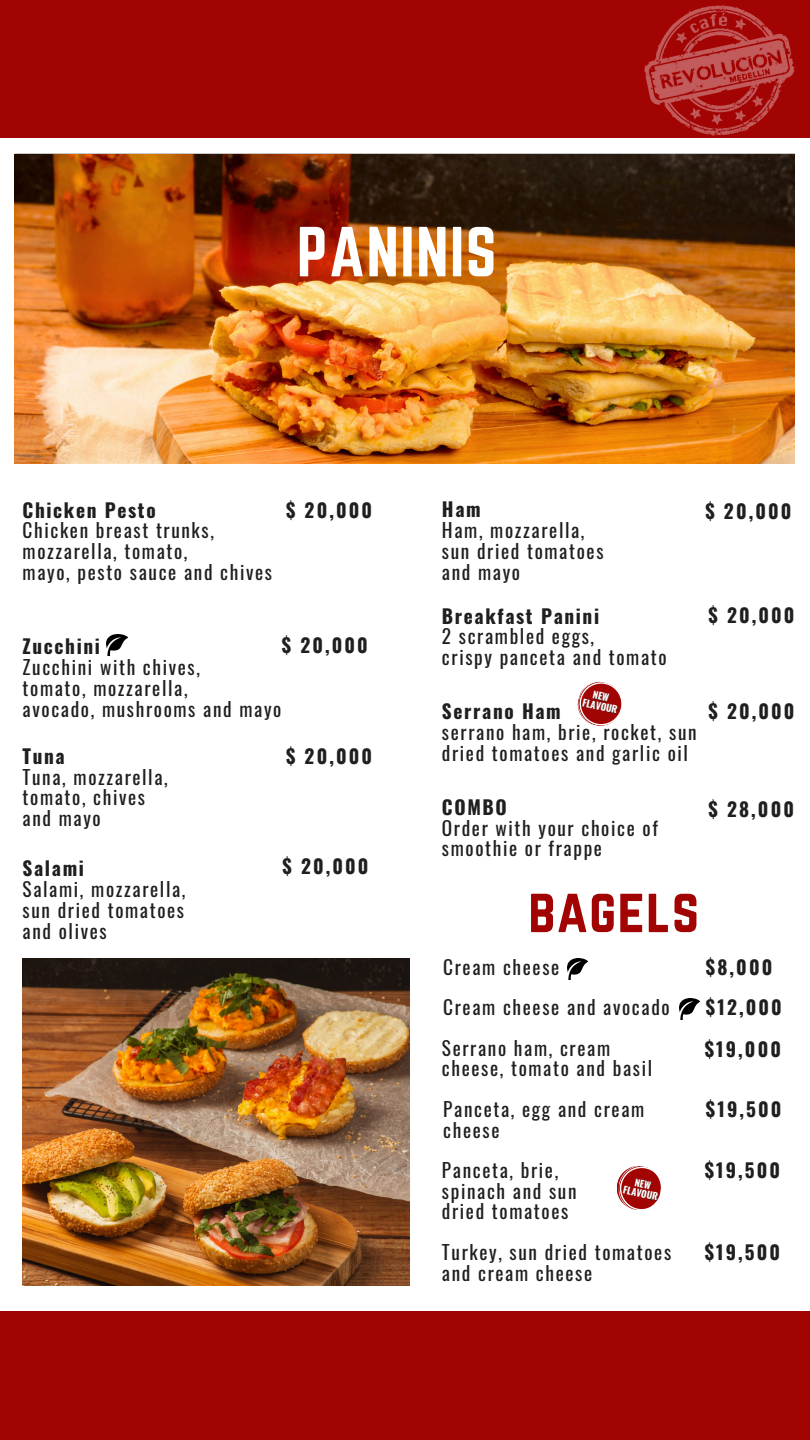
<style>
.page{position:relative;width:810px;height:1440px;background:#fff}
.page>*{position:absolute;margin:0;border:0;box-sizing:border-box;transform-origin:0 0}
.t1{font:61.8px "Norwester";letter-spacing:.02em;color:#fff}
.t2{font:54.8px "Norwester";letter-spacing:.02em;color:#a20404}
.t3{font:19.3px/20.7px "Oswald";letter-spacing:.085em;color:#1f1f1f}
.t4{font:700 19.3px "Oswald";letter-spacing:.11em;color:#1f1f1f}
.t5{font:700 9.5px "Oswald";color:#fff}
.s1{font-weight:700}
</style>
<div class="page">
<div style="left:0;top:0;width:810px;height:137px;background:#a20404"></div>
<div style="left:0;top:1312px;width:810px;height:128px;background:#a20404"></div>
<img style="left:23px;top:959px;width:387px;height:326px">
<img style="left:15px;top:155px;width:780px;height:309px">
<img style="left:107px;top:635px;width:20px;height:20px">
<img style="left:679px;top:999px;width:20px;height:20px">
<img style="left:567px;top:959px;width:21px;height:20px">
<img style="left:642px;top:5px;width:154px;height:133px">
<svg style="left:617px;top:1166px;width:44px;height:44px"></svg>
<svg style="left:577px;top:681px;width:45px;height:45px"></svg>
<p class="t1" style="left:297px;top:215px;width:201px">PANINIS</p>
<h3 class="t4" style="left:286px;top:495px;width:88px">$ 20,000</h3>
<h1 class="t3" style="left:23px;top:499px;width:251px"><span class="s1">Chicken Pesto<br></span>Chicken breast trunks, mozzarella, tomato,<br>mayo, pesto sauce and chives</h1>
<h4 class="t3" style="left:442px;top:498px;width:163px;line-height:21px"><span class="s1">Ham<br></span>Ham, mozzarella, sun dried tomatoes and mayo</h4>
<h3 class="t4" style="left:705px;top:496px;width:88px">$ 20,000</h3>
<p class="t4" style="left:282px;top:630px;width:88px">$ 20,000</p>
<p class="t3" style="left:23px;top:635px;width:260px;line-height:21px"><span class="s1">Zucchini<br></span>Zucchini with chives,<br>tomato, mozzarella,<br>avocado, mushrooms and mayo</p>
<h3 class="t3" style="left:23px;top:745px;width:147px"><span class="s1">Tuna<br></span>Tuna, mozzarella, tomato, chives and mayo</h3>
<h4 class="t3" style="left:23px;top:856px;width:164px;line-height:21px"><span class="s1">Salami<br></span>Salami, mozzarella, sun dried tomatoes and olives</h4>
<h4 class="t4" style="left:286px;top:741px;width:88px">$ 20,000</h4>
<p class="t4" style="left:282px;top:851px;width:88px">$ 20,000</p>
<h4 class="t3" style="left:442px;top:605px;width:226px"><span class="s1">Breakfast Panini<br></span>2 scrambled eggs,<br>crispy panceta and tomato</h4>
<p class="t4" style="left:709px;top:600px;width:88px">$ 20,000</p>
<p class="t5" style="left:584px;top:695px;width:37px;rotate:13deg">FLAVOUR</p>
<p class="t3" style="left:442px;top:700px;width:256px"><span class="s1">Serrano Ham<br></span>serrano ham, brie, rocket, sun dried tomatoes and garlic oil</p>
<p class="t4" style="left:709px;top:696px;width:88px">$ 20,000</p>
<h3 class="t4" style="left:442px;top:792px;width:66px">COMBO</h3>
<h4 class="t4" style="left:709px;top:793px;width:87px">$ 28,000</h4>
<h3 class="t3" style="left:442px;top:817px;width:218px">Order with your choice of smoothie or frappe</h3>
<h3 class="t2" style="left:528px;top:877px;width:172px">bagels</h3>
<h3 class="t3" style="left:443px;top:956px;width:118px">Cream cheese</h3>
<h4 class="t4" style="left:706px;top:952px;width:68px">$8,000</h4>
<h4 class="t3" style="left:443px;top:996px;width:228px">Cream cheese and avocado</h4>
<h3 class="t4" style="left:706px;top:992px;width:77px">$12,000</h3>
<h4 class="t3" style="left:442px;top:1037px;width:212px">Serrano ham, cream cheese, tomato and basil</h4>
<p class="t4" style="left:705px;top:1034px;width:78px">$19,000</p>
<p class="t3" style="left:443px;top:1098px;width:203px">Panceta, egg and cream cheese</p>
<h4 class="t4" style="left:706px;top:1094px;width:77px">$19,500</h4>
<h3 class="t3" style="left:442px;top:1159px;width:136px">Panceta, brie, spinach and sun dried tomatoes</h3>
<h4 class="t4" style="left:705px;top:1155px;width:77px">$19,500</h4>
<h2 class="t5" style="left:625px;top:1182px;width:37px;rotate:13deg">FLAVOUR</h2>
<h4 class="t3" style="left:442px;top:1241px;width:231px">Turkey, sun dried tomatoes and cream cheese</h4>
<h3 class="t4" style="left:705px;top:1237px;width:77px">$19,500</h3>
</div>
